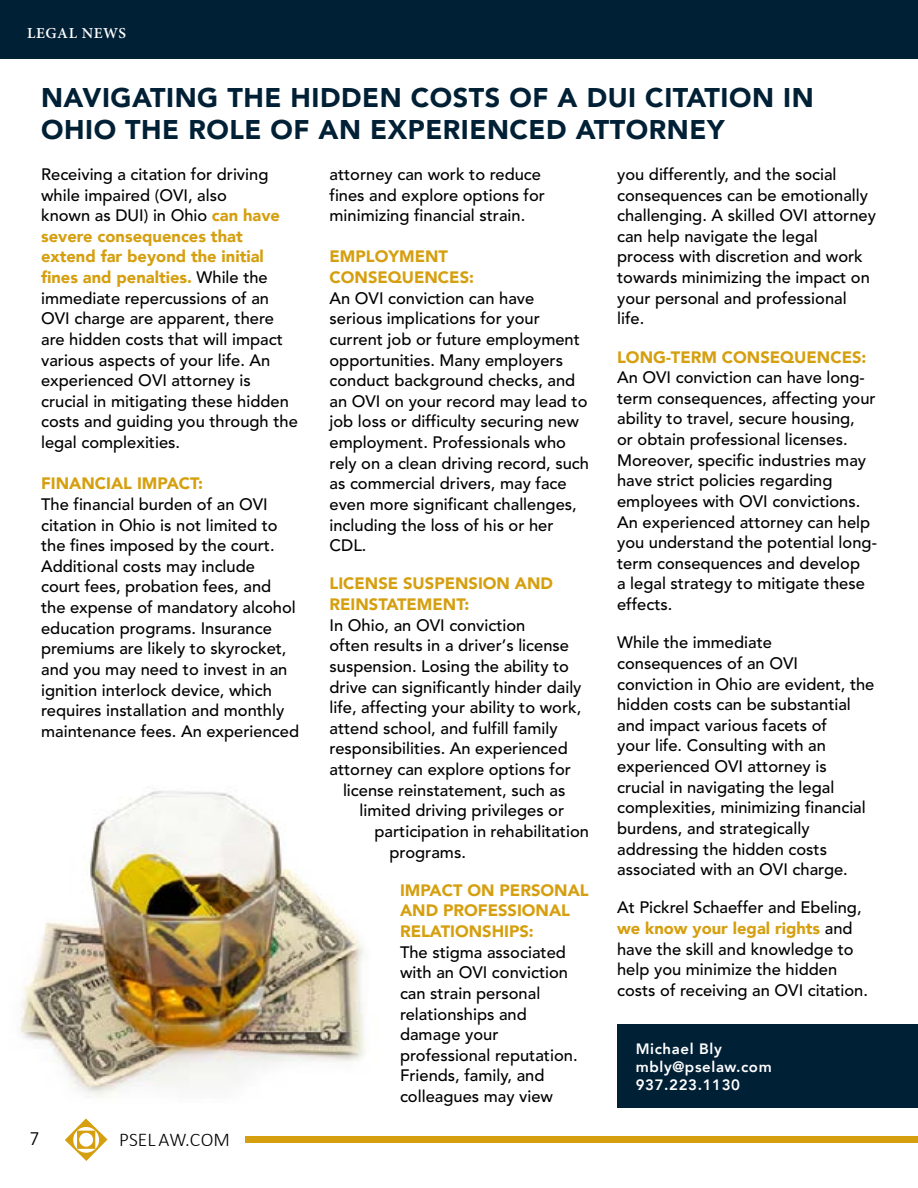
<style>
.page{position:relative;width:918px;height:1188px;background:#fff}
.page>*{position:absolute;margin:0;border:0;box-sizing:border-box;transform-origin:0 0}
.t1{font:900 27px/32.4px "Avenir";letter-spacing:.02em;color:#002036}
.t2{font:300 19.5px "Calibri";color:#000}
.t3{font:18px "Avenir";color:#000}
.t4{font:500 16.5px/20.7px "Avenir";color:#000}
.t5{font:900 16.5px/20.7px "Avenir";color:#d59f0f}
.t6{font:800 15px/18px "Avenir";letter-spacing:.04em;color:#fff}
.t7{font:700 15px "Adobe Hebrew";letter-spacing:.04em;color:#fff}
.s1{font-weight:900;color:#d59f0f}
</style>
<div class="page">
<svg style="left:65px;top:1118px;width:43px;height:43px"></svg>
<div style="left:245px;top:1136px;width:673px;height:7px;background:#d59f0f"></div>
<div style="left:0;top:0;width:918px;height:58px;background:#002036"></div>
<div style="left:617px;top:1024px;width:301px;height:84px;background:#002036"></div>
<img style="left:20px;top:787px;width:345px;height:311px">
<p class="t7" style="left:27px;top:24px;width:100px">LEGAL NEWS</p>
<h1 class="t1" style="left:41px;top:80px;width:774px">NAVIGATING THE HIDDEN COSTS OF A DUI CITATION IN<br>OHIO THE ROLE OF AN EXPERIENCED ATTORNEY</h1>
<p class="t4" style="left:41px;top:164px;width:258px">Receiving a citation for driving while impaired (OVI, also<br>known as DUI) in Ohio <span class="s1">can have severe consequences that extend far beyond the initial fines and penalties.</span> While the immediate repercussions of an<br>OVI charge are apparent, there are hidden costs that will impact various aspects of your life. An experienced OVI attorney is crucial in mitigating these hidden costs and guiding you through the legal complexities.</p>
<p class="t5" style="left:41px;top:473px;width:164px">FINANCIAL IMPACT:</p>
<p class="t4" style="left:41px;top:494px;width:259px">The financial burden of an OVI citation in Ohio is not limited to the fines imposed by the court.<br>Additional costs may include<br>court fees, probation fees, and the expense of mandatory alcohol education programs. Insurance premiums are likely to skyrocket, and you may need to invest in an ignition interlock device, which requires installation and monthly maintenance fees. An experienced</p>
<p class="t4" style="left:617px;top:165px;width:260px">you differently, and the social consequences can be emotionally challenging. A skilled OVI attorney can help navigate the legal process with discretion and work towards minimizing the impact on your personal and professional life.</p>
<p class="t5" style="left:617px;top:346px;width:251px">LONG-TERM CONSEQUENCES:</p>
<p class="t4" style="left:617px;top:368px;width:261px">An OVI conviction can have long&shy;term consequences, affecting your ability to travel, secure housing,<br>or obtain professional licenses.<br>Moreover, specific industries may have strict policies regarding employees with OVI convictions.<br>An experienced attorney can help you understand the potential long&shy;term consequences and develop<br>a legal strategy to mitigate these effects.</p>
<p class="t4" style="left:617px;top:633px;width:259px">While the immediate consequences of an OVI conviction in Ohio are evident, the hidden costs can be substantial and impact various facets of<br>your life. Consulting with an experienced OVI attorney is crucial in navigating the legal complexities, minimizing financial burdens, and strategically addressing the hidden costs associated with an OVI charge.</p>
<p class="t4" style="left:617px;top:898px;width:252px">At Pickrel Schaeffer and Ebeling, <span class="s1">we know your legal rights</span> and have the skill and knowledge to help you minimize the hidden costs of receiving an OVI citation.</p>
<p class="t4" style="left:330px;top:164px;width:217px">attorney can work to reduce fines and explore options for minimizing financial strain.</p>
<p class="t5" style="left:330px;top:246px;width:146px">EMPLOYMENT<br>CONSEQUENCES:</p>
<p class="t4" style="left:330px;top:288px;width:261px">An OVI conviction can have serious implications for your current job or future employment opportunities. Many employers conduct background checks, and an OVI on your record may lead to job loss or difficulty securing new employment. Professionals who rely on a clean driving record, such as commercial drivers, may face even more significant challenges, including the loss of his or her<br>CDL.</p>
<p class="t5" style="left:330px;top:573px;width:225px">LICENSE SUSPENSION AND<br>REINSTATEMENT:</p>
<p class="t4" style="left:330px;top:615px;width:197px">In Ohio, an OVI conviction</p>
<p class="t4" style="left:330px;top:636px;width:241px">often results in a driver’s license</p>
<p class="t4" style="left:330px;top:656px;width:241px">suspension. Losing the ability to</p>
<p class="t4" style="left:330px;top:677px;width:254px">drive can significantly hinder daily</p>
<p class="t4" style="left:330px;top:698px;width:253px">life, affecting your ability to work,</p>
<p class="t4" style="left:330px;top:718px;width:230px">attend school, and fulfill family</p>
<p class="t4" style="left:330px;top:739px;width:240px">responsibilities. An experienced</p>
<p class="t4" style="left:330px;top:760px;width:243px">attorney can explore options for</p>
<p class="t4" style="left:343px;top:780px;width:224px">license reinstatement, such as</p>
<p class="t4" style="left:360px;top:801px;width:206px">limited driving privileges or</p>
<p class="t4" style="left:375px;top:821px;width:216px">participation in rehabilitation</p>
<p class="t4" style="left:390px;top:842px;width:78px">programs.</p>
<p class="t5" style="left:400px;top:879px;width:190px">IMPACT ON PERSONAL<br>AND PROFESSIONAL<br>RELATIONSHIPS:</p>
<p class="t4" style="left:400px;top:942px;width:179px">The stigma associated with an OVI conviction can strain personal relationships and damage your professional reputation.<br>Friends, family, and colleagues may view</p>
<p class="t6" style="left:636px;top:1039px;width:137px">Michael Bly mbly@pselaw.com<br>937.223.1130</p>
<p class="t3" style="left:30px;top:1126px;width:12px">7</p>
<p class="t2" style="left:119px;top:1128px;width:112px">PSEL AW.COM</p>
</div>
